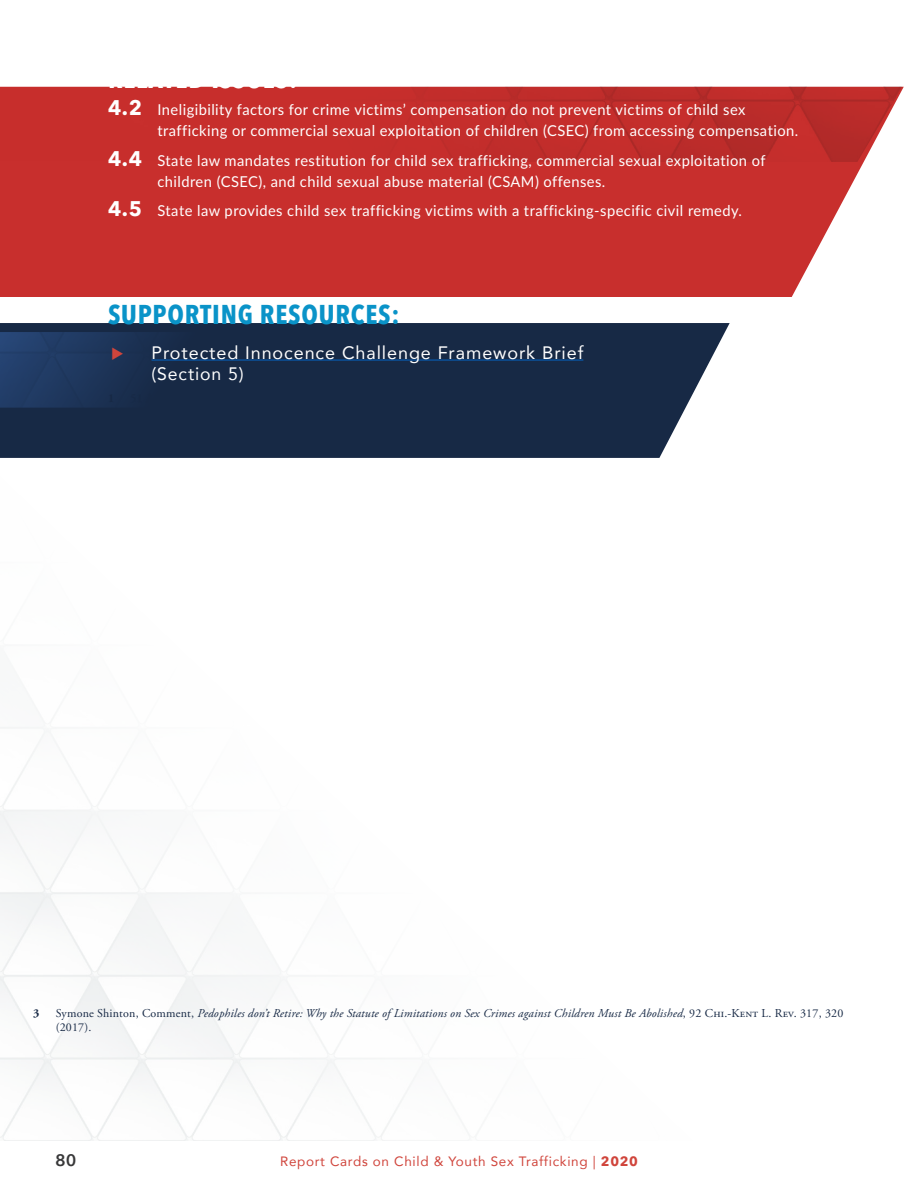
<style>
.page{position:relative;width:918px;height:1188px;background:#fff}
.page>*{position:absolute;margin:0;border:0;box-sizing:border-box;transform-origin:0 0}
.t1{font:700 condensed 27px "Avenir Next LT Pro";letter-spacing:.03em;color:#0a93c8}
.t2{font:700 condensed 27px "Avenir Next LT Pro";letter-spacing:.03em;color:#fff}
.t3{font:18px/21px "Avenir";letter-spacing:.05em;color:#fff}
.t4{font:600 16.5px "Avenir Next LT Pro";color:#383839;scale:1.06 1}
.t5{font:15px/21px "Lato";letter-spacing:.03em;color:#fff}
.t6{font:13.5px "Avenir";letter-spacing:.05em;color:#d0453c}
.t7{font:italic 12px/13.5px "Adobe Garamond Pro";letter-spacing:.015em;color:#172945}
.t8{font:700 12px "Adobe Garamond Pro";color:#172945}
.s1{font-family:"Avenir Next LT Pro";font-weight:700;font-size:21px}
.s2{font-style:normal}
.s3{font-family:"Avenir Next LT Pro";font-weight:700}
</style>
<div class="page">
<svg style="left:0;top:323px;width:730px;height:135px;background:#2a3b54"></svg>
<img style="left:0;top:332px;width:544px;height:76px">
<svg style="left:0;top:87px;width:904px;height:210px;background:#cc403e"></svg>
<img style="left:0;top:86px;width:903px;height:76px">
<hr style="left:152px;top:360px;width:431px;height:1px;background:#0563c1">
<svg style="left:112px;top:347px;width:11px;height:13px"></svg>
<h1 class="t2" style="left:108px;top:62px;width:191px">RELATED ISSUES:</h1>
<p class="t5" style="left:158px;top:98px;width:642px;text-indent:-50px"><span class="s1">4.2</span> Ineligibility factors for crime victims’ compensation do not prevent victims of child sex trafficking or commercial sexual exploitation of children (CSEC) from accessing compensation.</p>
<p class="t5" style="left:158px;top:149px;width:610px;text-indent:-50px"><span class="s1">4.4</span> State law mandates restitution for child sex trafficking, commercial sexual exploitation of children (CSEC), and child sexual abuse material (CSAM) offenses.</p>
<p class="t5" style="left:108px;top:200px;width:636px"><span class="s1">4.5</span> State law provides child sex trafficking victims with a trafficking-specific civil remedy.</p>
<h1 class="t1" style="left:108px;top:298px;width:293px">SUPPORTING RESOURCES:</h1>
<p class="t3" style="left:152px;top:341px;width:433px">Protected Innocence Challenge Framework Brief (Section 5)</p>
<p class="t8" style="left:33px;top:1007px;width:8px">3</p>
<p class="t7" style="left:56px;top:1007px;width:789px"><span class="s2">Symone Shinton, Comment,</span> Pedophiles don’t Retire: Why the Statute of Limitations on Sex Crimes against Children Must Be Abolished<span class="s2">, 92 Chi.-Kent L. Rev. 317, 320 (2017).</span></p>
<p class="t4" style="left:55px;top:1150px;width:22px">80</p>
<p class="t6" style="left:280px;top:1150px;width:359px">Report Cards on Child &amp; Youth Sex Trafficking | <span class="s3">2020</span></p>
</div>
